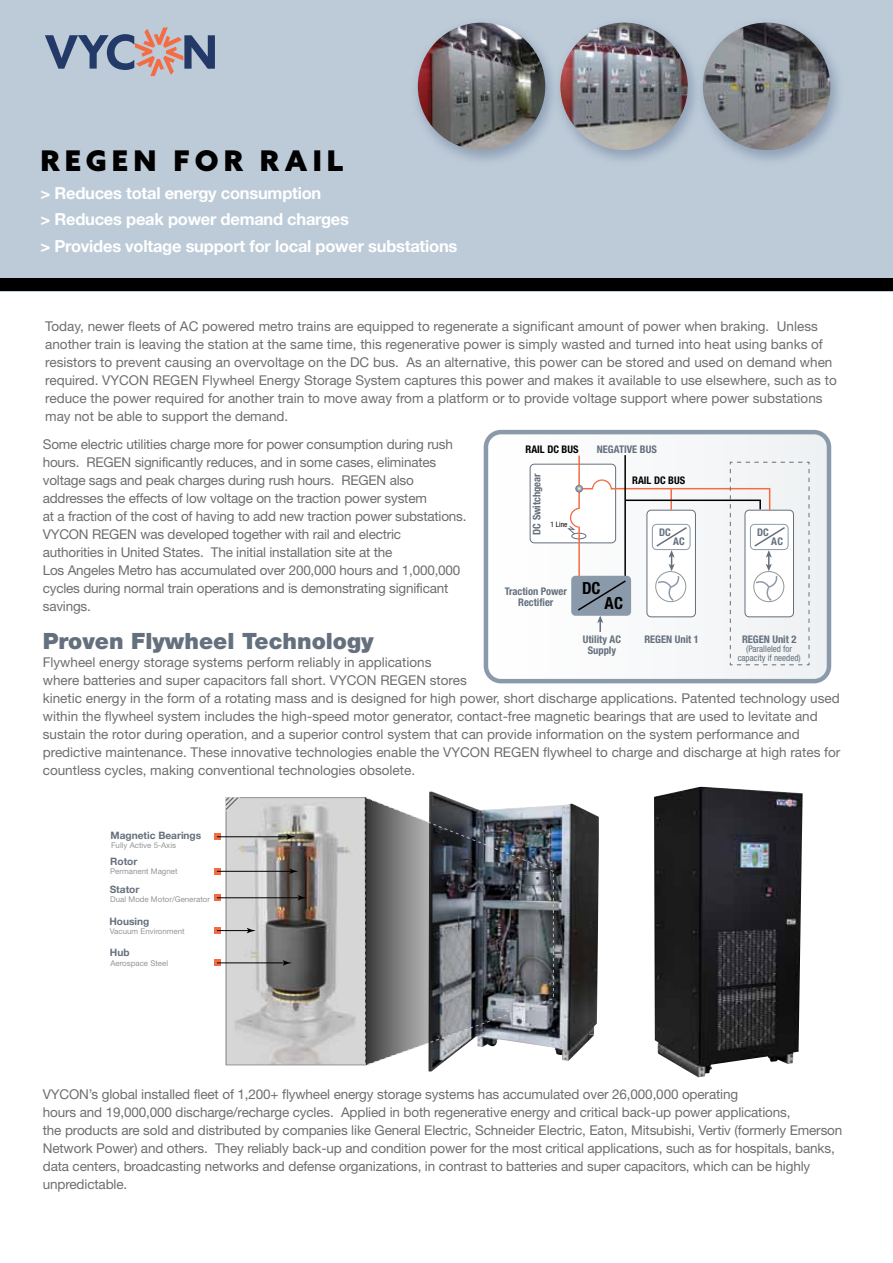
<style>
.page{position:relative;width:893px;height:1263px;background:#fff}
.page>*{position:absolute;margin:0;border:0;box-sizing:border-box;transform-origin:0 0}
.t1{font:900 28.5px "Azo Sans";letter-spacing:.18em;color:#000}
.t2{font:900 22.5px "Helvetica Neue";color:#64707d}
.t3{font:700 condensed 16.65px "Helvetica Neue";color:#000}
.t4{font:700 16.5px/27px "Helvetica Neue";letter-spacing:-.015em;color:#fff}
.t5{font:13.5px/18px "Helvetica Neue";color:#6d6e71}
.t6{font:700 condensed 10.5px/10.5px "Helvetica Neue";color:#64707d;text-align:center}
.t7{font:700 condensed 10.5px "Helvetica Neue";color:#000}
.t8{font:700 10.05px "Helvetica Neue";color:#64707d}
.t9{font:condensed 9px/9px "Helvetica Neue";color:#64707d;text-align:center}
.t10{font:7.95px "Helvetica Neue";color:#939598}
.t11{font:condensed 7.35px "Helvetica Neue";color:#000}
</style>
<div class="page">
<svg style="left:489px;top:435px;width:337px;height:243px"></svg>
<div style="left:484px;top:430px;width:347px;height:253px;border:4px solid #8b9aaa;border-radius:15px"></div>
<div style="left:0;top:0;width:893px;height:291px;background:#bdcbd8"></div>
<svg style="left:45px;top:27px;width:170px;height:49px"></svg>
<div style="left:530px;top:464px;width:86px;height:79px;background:#fff;border-radius:4px"></div>
<div style="left:530px;top:464px;width:86px;height:79px;border:1px solid #64707d;border-radius:4px"></div>
<hr style="left:578px;top:456px;width:2px;height:121px;background:#f36c44">
<hr style="left:624px;top:455px;width:2px;height:122px;background:#000">
<svg style="left:566px;top:461px;width:244px;height:204px"></svg>
<svg style="left:214px;top:833px;width:7px;height:7px"></svg>
<svg style="left:214px;top:894px;width:7px;height:7px"></svg>
<svg style="left:214px;top:868px;width:7px;height:6px"></svg>
<div style="left:214px;top:927px;width:7px;height:7px;background:#f36c44"></div>
<div style="left:214px;top:959px;width:7px;height:7px;background:#f36c44"></div>
<hr style="left:217px;top:897px;width:84px;height:1px;background:#000">
<hr style="left:217px;top:836px;width:72px;height:1px;background:#000">
<hr style="left:217px;top:871px;width:75px;height:1px;background:#000">
<hr style="left:217px;top:962px;width:69px;height:1px;background:#000">
<hr style="left:217px;top:930px;width:33px;height:1px;background:#000">
<img style="left:654px;top:787px;width:149px;height:290px">
<img style="left:428px;top:791px;width:171px;height:280px">
<svg style="left:367px;top:797px;width:187px;height:269px"></svg>
<svg style="left:225px;top:797px;width:142px;height:269px"></svg>
<div style="left:0;top:279px;width:893px;height:12px;background:#000"></div>
<img style="left:417px;top:22px;width:421px;height:138px">
<img style="left:418px;top:23px;width:127px;height:127px;border-radius:64px">
<img style="left:560px;top:23px;width:128px;height:127px;border-radius:64px">
<img style="left:703px;top:23px;width:127px;height:127px;border-radius:64px">
<h1 class="t1" style="left:41px;top:142px;width:304px">REGEN FOR RAIL</h1>
<p class="t4" style="left:41px;top:178px;width:418px">&gt; Reduces total energy consumption<br>&gt; Reduces peak power demand charges<br>&gt; Provides voltage support for local power substations</p>
<p class="t5" style="left:45px;top:317px;width:793px">Today, newer fleets of AC powered metro trains are equipped to regenerate a significant amount of power when braking. Unless another train is leaving the station at the same time, this regenerative power is simply wasted and turned into heat using banks of resistors to prevent causing an overvoltage on the DC bus. As an alternative, this power can be stored and used on demand when required. VYCON REGEN Flywheel Energy Storage System captures this power and makes it available to use elsewhere, such as to reduce the power required for another train to move away from a platform or to provide voltage support where power substations may not be able to support the demand.</p>
<p class="t5" style="left:43px;top:435px;width:425px">Some electric utilities charge more for power consumption during rush hours. REGEN significantly reduces, and in some cases, eliminates voltage sags and peak charges during rush hours. REGEN also addresses the effects of low voltage on the traction power system<br>at a fraction of the cost of having to add new traction power substations.<br>VYCON REGEN was developed together with rail and electric<br>authorities in United States. The initial installation site at the<br>Los Angeles Metro has accumulated over 200,000 hours and 1,000,000 cycles during normal train operations and is demonstrating significant savings.</p>
<h2 class="t2" style="left:43px;top:627px;width:332px">Proven Flywheel Technology</h2>
<p class="t5" style="left:43px;top:653px;width:799px">Flywheel energy storage systems perform reliably in applications<br>where batteries and super capacitors fall short. VYCON REGEN stores<br>kinetic energy in the form of a rotating mass and is designed for high power, short discharge applications. Patented technology used within the flywheel system includes the high-speed motor generator, contact-free magnetic bearings that are used to levitate and sustain the rotor during operation, and a superior control system that can provide information on the system performance and predictive maintenance. These innovative technologies enable the VYCON REGEN flywheel to charge and discharge at high rates for countless cycles, making conventional technologies obsolete.</p>
<p class="t7" style="left:526px;top:442px;width:54px">RAIL DC BUS</p>
<p class="t6" style="left:597px;top:443px;width:61px">NEGATIVE BUS</p>
<p class="t6" style="left:531px;top:535px;width:63px;rotate:-90deg">DC Switchgear</p>
<p class="t7" style="left:632px;top:473px;width:54px">RAIL DC BUS</p>
<p class="t11" style="left:550px;top:520px;width:18px">1 Line</p>
<p class="t6" style="left:659px;top:527px;width:13px">DC</p>
<p class="t6" style="left:757px;top:527px;width:13px">DC</p>
<p class="t6" style="left:673px;top:536px;width:13px">AC</p>
<p class="t6" style="left:771px;top:536px;width:13px">AC</p>
<p class="t3" style="left:582px;top:578px;width:20px">DC</p>
<p class="t6" style="left:505px;top:586px;width:64px">Traction Power<br>Rectifier</p>
<p class="t3" style="left:604px;top:593px;width:20px">AC</p>
<p class="t6" style="left:583px;top:634px;width:40px">Utility AC<br>Supply</p>
<p class="t6" style="left:644px;top:634px;width:56px">REGEN Unit 1</p>
<p class="t6" style="left:742px;top:634px;width:56px">REGEN Unit 2</p>
<p class="t9" style="left:738px;top:644px;width:65px">(Paralleled for capacity if needed)</p>
<p class="t8" style="left:111px;top:827px;width:92px">Magnetic Bearings</p>
<p class="t10" style="left:111px;top:841px;width:66px">Fully Active 5-Axis</p>
<p class="t8" style="left:110px;top:853px;width:29px">Rotor</p>
<p class="t10" style="left:110px;top:867px;width:69px">Permanent Magnet</p>
<p class="t8" style="left:110px;top:880px;width:31px">Stator</p>
<p class="t10" style="left:110px;top:894px;width:101px">Dual Mode Motor/Generator</p>
<p class="t8" style="left:109px;top:912px;width:41px">Housing</p>
<p class="t10" style="left:110px;top:926px;width:76px">Vacuum Environment</p>
<p class="t8" style="left:110px;top:943px;width:21px">Hub</p>
<p class="t10" style="left:110px;top:958px;width:59px">Aerospace Steel</p>
<p class="t5" style="left:43px;top:1085px;width:801px">VYCON’s global installed fleet of 1,200+ flywheel energy storage systems has accumulated over 26,000,000 operating<br>hours and 19,000,000 discharge/recharge cycles. Applied in both regenerative energy and critical back-up power applications,<br>the products are sold and distributed by companies like General Electric, Schneider Electric, Eaton, Mitsubishi, Vertiv (formerly Emerson Network Power) and others. They reliably back-up and condition power for the most critical applications, such as for hospitals, banks, data centers, broadcasting networks and defense organizations, in contrast to batteries and super capacitors, which can be highly unpredictable.</p>
</div>
